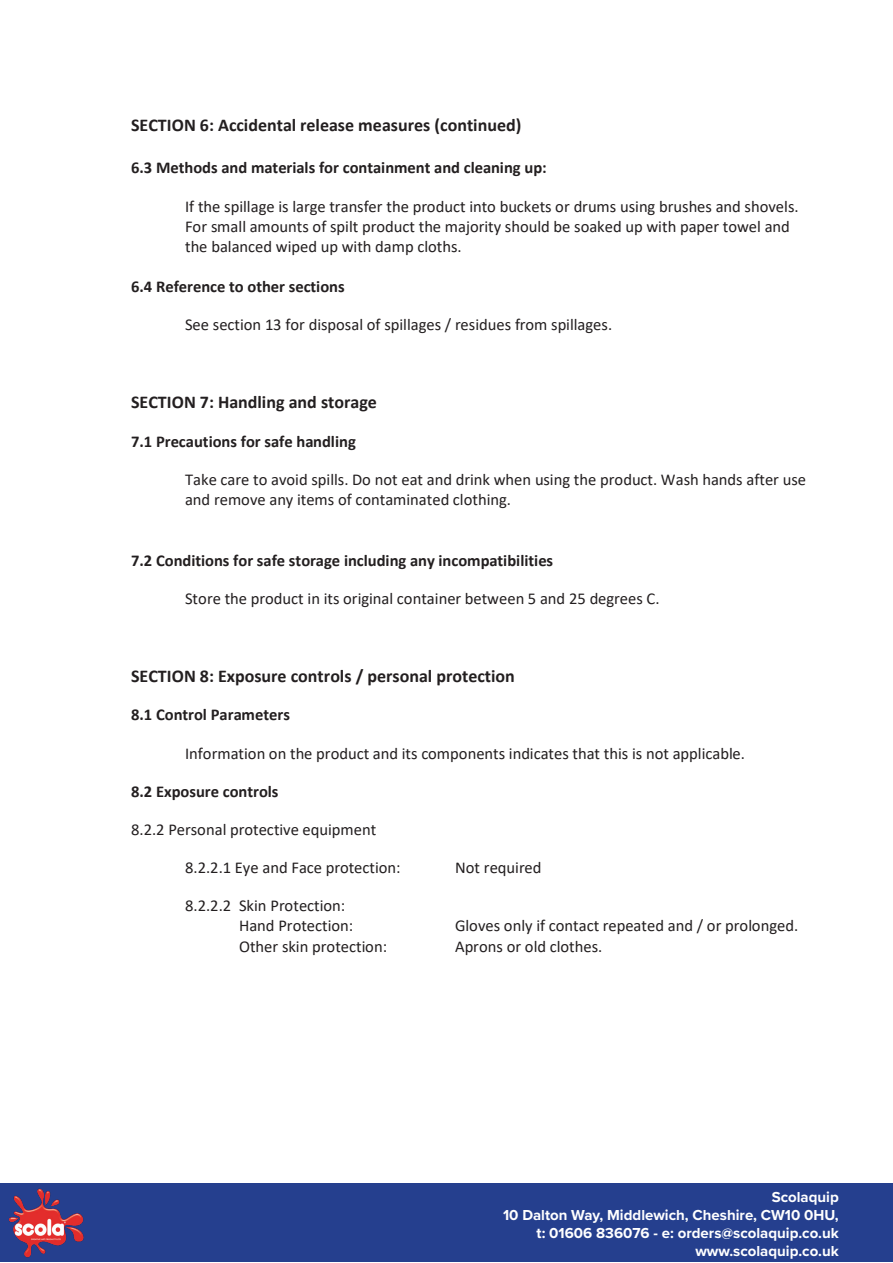
<style>
.page{position:relative;width:893px;height:1263px;background:#fff}
.page>*{position:absolute;margin:0;border:0;box-sizing:border-box;transform-origin:0 0}
.t1{font:700 18px "Calibri";color:#231f20}
.t2{font:16.5px/20.1px "Calibri";color:#231f20}
.t3{font:700 16.5px "Calibri";letter-spacing:-.005em;color:#231f20}
.t4{font:700 15px/18px "Proxima Nova";color:#fff;text-align:right}
</style>
<div class="page">
<div style="left:0;top:1183px;width:893px;height:79px;background:#253f8e"></div>
<img style="left:9px;top:1188px;width:75px;height:70px">
<p class="t1" style="left:131px;top:112px;width:392px">SECTION 6: Accidental release measures (continued)</p>
<p class="t3" style="left:131px;top:156px;width:417px">6.3 Methods and materials for containment and cleaning up:</p>
<p class="t2" style="left:185px;top:196px;width:615px">If the spillage is large transfer the product into buckets or drums using brushes and shovels.<br>For small amounts of spilt product the majority should be soaked up with paper towel and the balanced wiped up with damp cloths.</p>
<p class="t3" style="left:131px;top:275px;width:215px">6.4 Reference to other sections</p>
<p class="t2" style="left:185px;top:314px;width:429px">See section 13 for disposal of spillages / residues from spillages.</p>
<p class="t1" style="left:131px;top:389px;width:247px">SECTION 7: Handling and storage</p>
<p class="t3" style="left:131px;top:430px;width:226px">7.1 Precautions for safe handling</p>
<p class="t2" style="left:185px;top:469px;width:622px">Take care to avoid spills. Do not eat and drink when using the product. Wash hands after use and remove any items of contaminated clothing.</p>
<p class="t3" style="left:131px;top:548px;width:424px">7.2 Conditions for safe storage including any incompatibilities</p>
<p class="t2" style="left:185px;top:588px;width:476px">Store the product in its original container between 5 and 25 degrees C.</p>
<p class="t1" style="left:131px;top:663px;width:385px">SECTION 8: Exposure controls / personal protection</p>
<p class="t3" style="left:131px;top:703px;width:160px">8.1 Control Parameters</p>
<p class="t2" style="left:185px;top:743px;width:561px">Information on the product and its components indicates that this is not applicable.</p>
<p class="t3" style="left:131px;top:780px;width:149px">8.2 Exposure controls</p>
<p class="t2" style="left:131px;top:819px;width:247px">8.2.2 Personal protective equipment</p>
<p class="t2" style="left:185px;top:857px;width:217px">8.2.2.1 Eye and Face protection:</p>
<p class="t2" style="left:455px;top:857px;width:88px">Not required</p>
<p class="t2" style="left:239px;top:895px;width:116px;text-indent:-54px">8.2.2.2 Skin Protection:<br>Hand Protection:</p>
<p class="t2" style="left:455px;top:915px;width:345px">Gloves only if contact repeated and / or prolonged.</p>
<p class="t2" style="left:239px;top:936px;width:150px">Other skin protection:</p>
<p class="t2" style="left:455px;top:936px;width:149px">Aprons or old clothes.</p>
<p class="t4" style="left:503px;top:1187px;width:337px">Scolaquip<br>10 Dalton Way, Middlewich, Cheshire, CW10 0HU, t: 01606 836076 - e: orders@scolaquip.co.uk www.scolaquip.co.uk</p>
</div>
